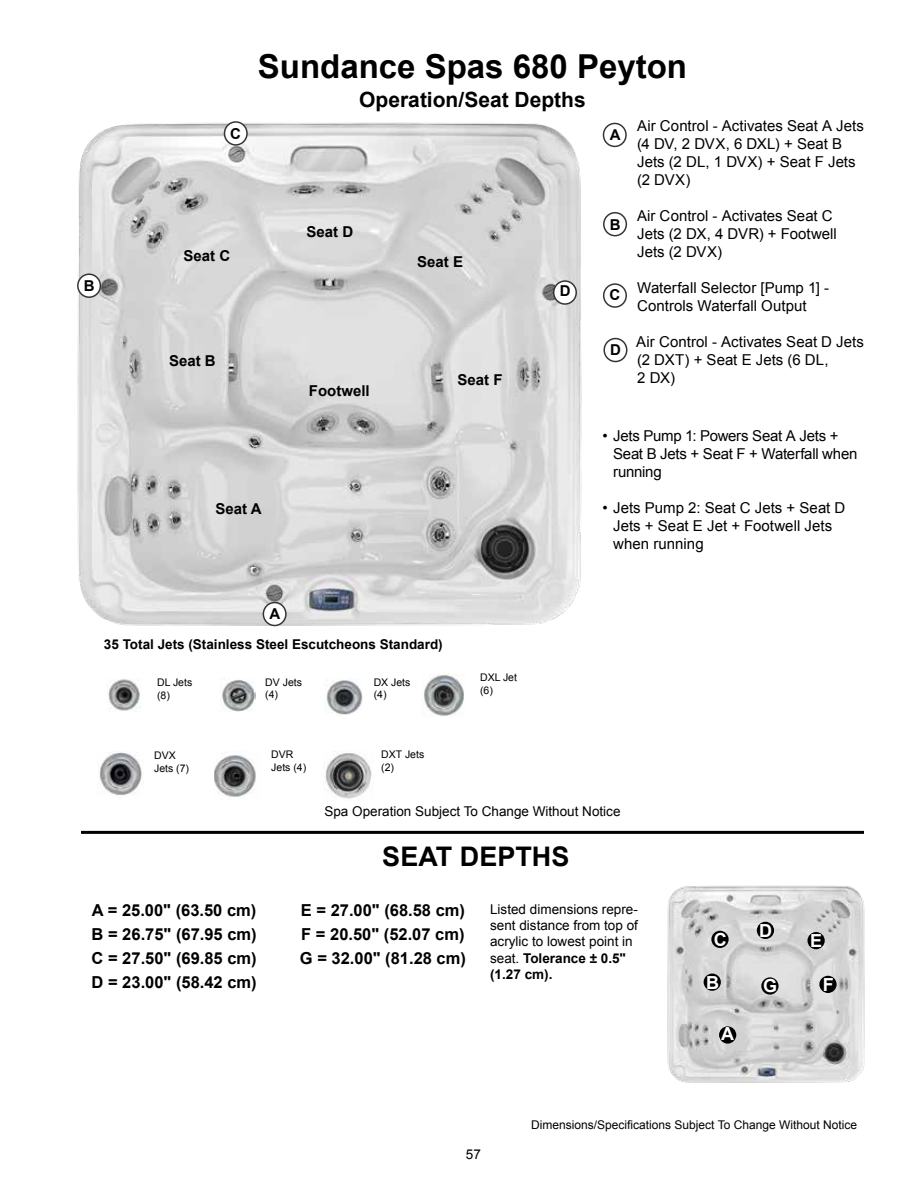
<style>
.page{position:relative;width:918px;height:1188px;background:#fff}
.page>*{position:absolute;margin:0;border:0;box-sizing:border-box;transform-origin:0 0}
.t1{font:700 33px "Arial";color:#000}
.t2{font:700 27px "Arial";color:#000}
.t3{font:700 21px "Arial";color:#000}
.t4{font:700 18px "Arial";color:#fff}
.t5{font:700 16.5px "Arial";color:#000}
.t6{font:15px/18px "Arial";color:#000}
.t7{font:700 15px "Arial";color:#000}
.t8{font:700 15px "Arial";color:#000}
.t9{font:13.5px/16.2px "Arial";color:#000}
.t10{font:700 13.5px "Arial";color:#000}
.t11{font:12px "Arial";color:#000}
.t12{font:10.5px/12.6px "Arial";color:#000}
.s1{font-weight:700}
</style>
<div class="page">
<div style="left:603px;top:123px;width:24px;height:24px;border:2px solid #303837;border-radius:50%"></div>
<div style="left:603px;top:212px;width:24px;height:24px;border:2px solid #303837;border-radius:50%"></div>
<div style="left:603px;top:283px;width:24px;height:25px;border:2px solid #303837;border-radius:50%"></div>
<div style="left:603px;top:338px;width:24px;height:24px;border:2px solid #303837;border-radius:50%"></div>
<img style="left:77px;top:121px;width:505px;height:506px">
<div style="left:263px;top:603px;width:23px;height:23px;background:#fff;border-radius:50%"></div>
<div style="left:263px;top:602px;width:24px;height:24px;border:2px solid #303837;border-radius:50%"></div>
<div style="left:78px;top:274px;width:22px;height:23px;background:#fff;border-radius:50%"></div>
<div style="left:77px;top:273px;width:24px;height:25px;border:2px solid #303837;border-radius:50%"></div>
<div style="left:224px;top:122px;width:23px;height:23px;background:#fff;border-radius:50%"></div>
<div style="left:224px;top:121px;width:24px;height:25px;border:2px solid #303837;border-radius:50%"></div>
<div style="left:554px;top:281px;width:22px;height:23px;background:#fff;border-radius:50%"></div>
<div style="left:553px;top:280px;width:24px;height:25px;border:2px solid #303837;border-radius:50%"></div>
<hr style="left:81px;top:831px;width:783px;height:3px;background:#000">
<img style="left:324px;top:679px;width:39px;height:36px">
<img style="left:421px;top:674px;width:43px;height:42px">
<img style="left:108px;top:679px;width:33px;height:32px">
<img style="left:214px;top:755px;width:42px;height:44px">
<img style="left:99px;top:752px;width:43px;height:43px">
<img style="left:323px;top:751px;width:49px;height:48px">
<img style="left:220px;top:678px;width:35px;height:34px">
<img style="left:667px;top:885px;width:198px;height:198px">
<div style="left:711px;top:931px;width:18px;height:17px;background:#000;border-radius:50%"></div>
<div style="left:757px;top:922px;width:17px;height:17px;background:#000;border-radius:50%"></div>
<div style="left:819px;top:976px;width:18px;height:17px;background:#000;border-radius:50%"></div>
<div style="left:807px;top:932px;width:18px;height:17px;background:#000;border-radius:50%"></div>
<div style="left:761px;top:977px;width:18px;height:18px;background:#000;border-radius:50%"></div>
<div style="left:719px;top:1026px;width:17px;height:18px;background:#000;border-radius:50%"></div>
<div style="left:704px;top:974px;width:17px;height:17px;background:#000;border-radius:50%"></div>
<p class="t8" style="left:84px;top:276px;width:12px">B</p>
<p class="t8" style="left:230px;top:123px;width:12px">C</p>
<p class="t7" style="left:184px;top:246px;width:48px">Seat C</p>
<p class="t7" style="left:169px;top:351px;width:48px">Seat B</p>
<h1 class="t1" style="left:258px;top:44px;width:431px">Sundance Spas 680 Peyton</h1>
<p class="t6" style="left:637px;top:117px;width:228px">Air Control - Activates Seat A Jets (4 DV, 2 DVX, 6 DXL) + Seat B<br>Jets (2 DL, 1 DVX) + Seat F Jets (2 DVX)</p>
<p class="t6" style="left:637px;top:207px;width:201px">Air Control - Activates Seat C<br>Jets (2 DX, 4 DVR) + Footwell<br>Jets (2 DVX)</p>
<p class="t6" style="left:637px;top:279px;width:194px">Waterfall Selector [Pump 1] -<br>Controls Waterfall Output</p>
<p class="t6" style="left:636px;top:333px;width:229px">Air Control - Activates Seat D Jets (2 DXT) + Seat E Jets (6 DL,<br>2 DX)</p>
<h3 class="t3" style="left:359px;top:85px;width:228px">Operation/Seat Depths</h3>
<p class="t8" style="left:610px;top:125px;width:12px">A</p>
<p class="t8" style="left:610px;top:215px;width:12px">B</p>
<p class="t7" style="left:307px;top:221px;width:48px">Seat D</p>
<p class="t7" style="left:417px;top:252px;width:47px">Seat E</p>
<p class="t8" style="left:560px;top:281px;width:12px">D</p>
<p class="t8" style="left:610px;top:285px;width:12px">C</p>
<p class="t8" style="left:610px;top:340px;width:12px">D</p>
<p class="t7" style="left:458px;top:369px;width:47px">Seat F</p>
<p class="t7" style="left:309px;top:381px;width:62px">Footwell</p>
<p class="t7" style="left:215px;top:499px;width:48px">Seat A</p>
<p class="t6" style="left:613px;top:427px;width:246px;text-indent:-10px">• Jets Pump 1: Powers Seat A Jets +<br>Seat B Jets + Seat F + Waterfall when running</p>
<p class="t6" style="left:613px;top:499px;width:234px;text-indent:-10px">• Jets Pump 2: Seat C Jets + Seat D<br>Jets + Seat E Jet + Footwell Jets when running</p>
<p class="t8" style="left:269px;top:604px;width:12px">A</p>
<p class="t10" style="left:104px;top:636px;width:340px">35 Total Jets (Stainless Steel Escutcheons Standard)</p>
<p class="t12" style="left:157px;top:676px;width:37px">DL Jets (8)</p>
<p class="t12" style="left:374px;top:676px;width:38px">DX Jets (4)</p>
<p class="t12" style="left:480px;top:672px;width:38px">DXL Jet (6)</p>
<p class="t12" style="left:265px;top:676px;width:38px">DV Jets (4)</p>
<p class="t12" style="left:154px;top:750px;width:37px">DVX<br>Jets (7)</p>
<p class="t12" style="left:271px;top:748px;width:37px">DVR<br>Jets (4)</p>
<p class="t12" style="left:381px;top:748px;width:44px">DXT Jets (2)</p>
<p class="t9" style="left:324px;top:803px;width:298px">Spa Operation Subject To Change Without Notice</p>
<h2 class="t2" style="left:382px;top:839px;width:189px">SEAT DEPTHS</h2>
<p class="t5" style="left:92px;top:899px;width:166px">A = 25.00" (63.50 cm)</p>
<p class="t5" style="left:301px;top:899px;width:166px">E = 27.00" (68.58 cm)</p>
<p class="t9" style="left:490px;top:901px;width:149px">Listed dimensions repre&shy;sent distance from top of acrylic to lowest point in seat. <span class="s1">Tolerance ± 0.5" (1.27 cm).</span></p>
<p class="t5" style="left:92px;top:923px;width:167px">B = 26.75" (67.95 cm)</p>
<p class="t5" style="left:301px;top:923px;width:165px">F = 20.50" (52.07 cm)</p>
<p class="t5" style="left:92px;top:947px;width:167px">C = 27.50" (69.85 cm)</p>
<p class="t5" style="left:300px;top:947px;width:168px">G = 32.00" (81.28 cm)</p>
<p class="t5" style="left:92px;top:971px;width:167px">D = 23.00" (58.42 cm)</p>
<p class="t4" style="left:714px;top:927px;width:14px">C</p>
<p class="t4" style="left:706px;top:970px;width:14px">B</p>
<p class="t4" style="left:721px;top:1022px;width:14px">A</p>
<p class="t4" style="left:759px;top:918px;width:14px">D</p>
<p class="t4" style="left:763px;top:974px;width:16px">G</p>
<p class="t4" style="left:810px;top:929px;width:14px">E</p>
<p class="t4" style="left:823px;top:972px;width:12px">F</p>
<p class="t9" style="left:466px;top:1147px;width:17px">57</p>
<p class="t11" style="left:531px;top:1117px;width:327px">Dimensions/Specifications Subject To Change Without Notice</p>
</div>
